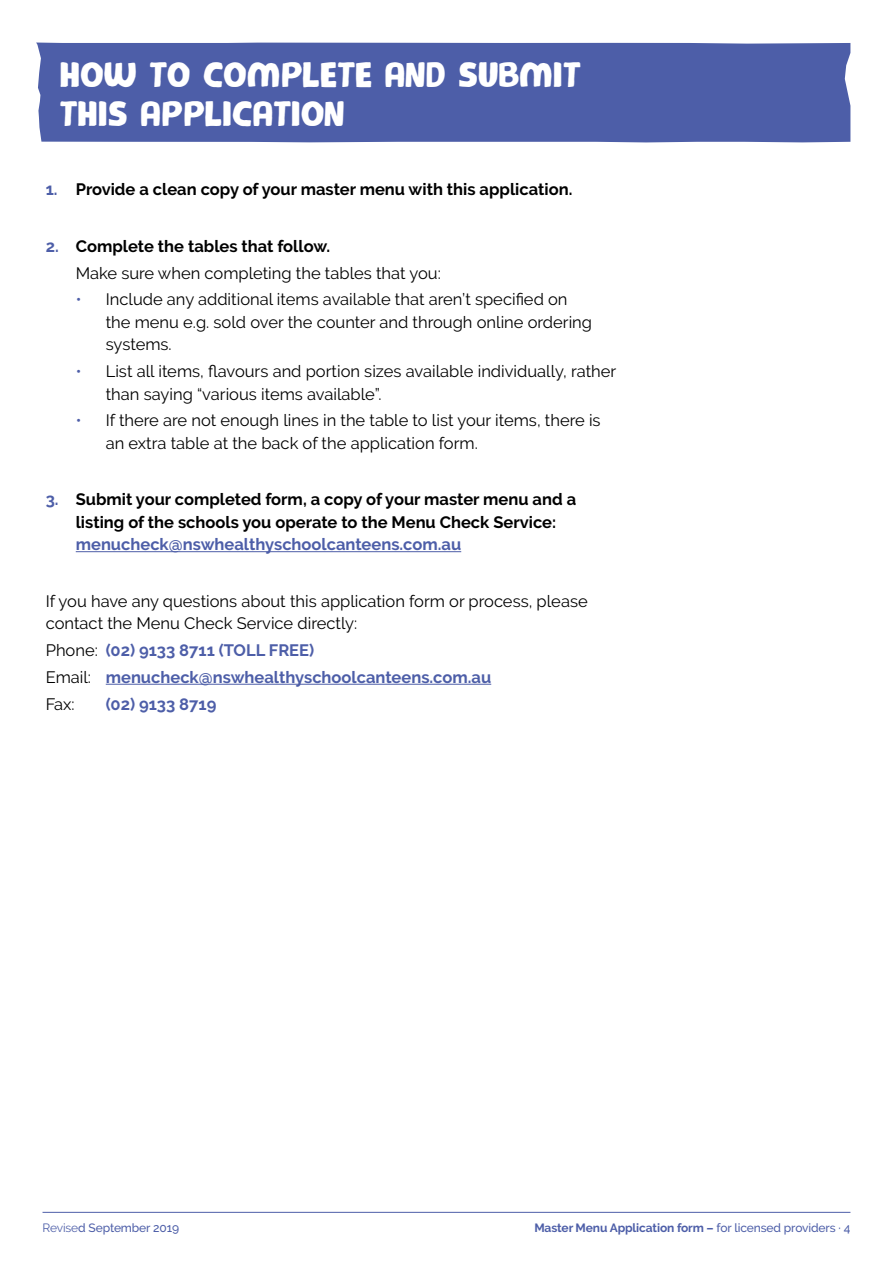
<style>
.page{position:relative;width:893px;height:1263px;background:#fff}
.page>*{position:absolute;margin:0;border:0;box-sizing:border-box;transform-origin:0 0}
.t1{font:39px/39px "Pequena";color:#fff}
.t2{font:16.5px/22.5px "Raleway";color:#000}
.t3{font:700 16.5px/22.5px "Raleway";color:#000}
.t4{font:700 16.5px/26.7px "Raleway";color:#4d5ea8}
.t5{font:700 12px "Raleway";letter-spacing:-.01em;color:#4d5ea8}
.t6{font:500 12px "Raleway";letter-spacing:-.01em;color:#4d5ea8}
.s1{color:#4d5ea8}
.s2{font-weight:700;color:#4d5ea8}
.s3{font-weight:700}
.s4{font-weight:400;color:#000}
.s5{font-weight:400}
.s6{font-weight:500}
</style>
<div class="page">
<hr style="left:43px;top:1212px;width:807px;height:1px;background:#4d5ea8">
<div style="left:36px;top:43px;width:814px;height:99px;background:#4d5ea8"></div>
<hr style="left:76px;top:551px;width:385px;height:1px;background:#4d5ea8">
<hr style="left:106px;top:684px;width:385px;height:1px;background:#4d5ea8">
<h1 class="t1" style="left:60px;top:56px;width:522px">H0W T0 C0MPLETE AND SUBMIT<br>THIS APPLICATI0N</h1>
<p class="t3" style="left:46px;top:178px;width:528px"><span class="s1">1.</span> Provide a clean copy of your master menu with this application.</p>
<p class="t2" style="left:76px;top:233px;width:367px;line-height:26.7px;text-indent:-30px"><span class="s2">2.</span> <span class="s3">Complete the tables that follow.<br></span>Make sure when completing the tables that you:</p>
<p class="t2" style="left:106px;top:288px;width:488px;text-indent:-30px"><span class="s1">•</span> Include any additional items available that aren’t specified on the menu e.g. sold over the counter and through online ordering systems.</p>
<p class="t2" style="left:106px;top:360px;width:512px;text-indent:-30px"><span class="s1">•</span> List all items, flavours and portion sizes available individually, rather than saying “various items available”.</p>
<p class="t2" style="left:106px;top:409px;width:496px;text-indent:-30px"><span class="s1">•</span> If there are not enough lines in the table to list your items, there is an extra table at the back of the application form.</p>
<p class="t3" style="left:76px;top:488px;width:502px;text-indent:-30px"><span class="s1">3.</span> Submit your completed form, a copy of your master menu and a listing of the schools you operate to the Menu Check Service:</p>
<p class="t4" style="left:76px;top:531px;width:387px">menucheck@nswhealthyschoolcanteens.com.au</p>
<p class="t2" style="left:46px;top:590px;width:543px">If you have any questions about this application form or process, please contact the Menu Check Service directly:</p>
<p class="t4" style="left:46px;top:637px;width:447px"><span class="s4">Phone:</span> (02) 9133 8711 (TOLL FREE)<br><span class="s4">Email:</span> menucheck@nswhealthyschoolcanteens.com.au<br><span class="s4">Fax:</span></p>
<p class="t4" style="left:106px;top:691px;width:112px">(02) 9133 8719</p>
<p class="t6" style="left:43px;top:1220px;width:138px"><span class="s5">Revise</span>d September 2019</p>
<p class="t5" style="left:534px;top:1221px;width:317px">Master Menu Application form – <span class="s6">for licensed providers · 4</span></p>
</div>
